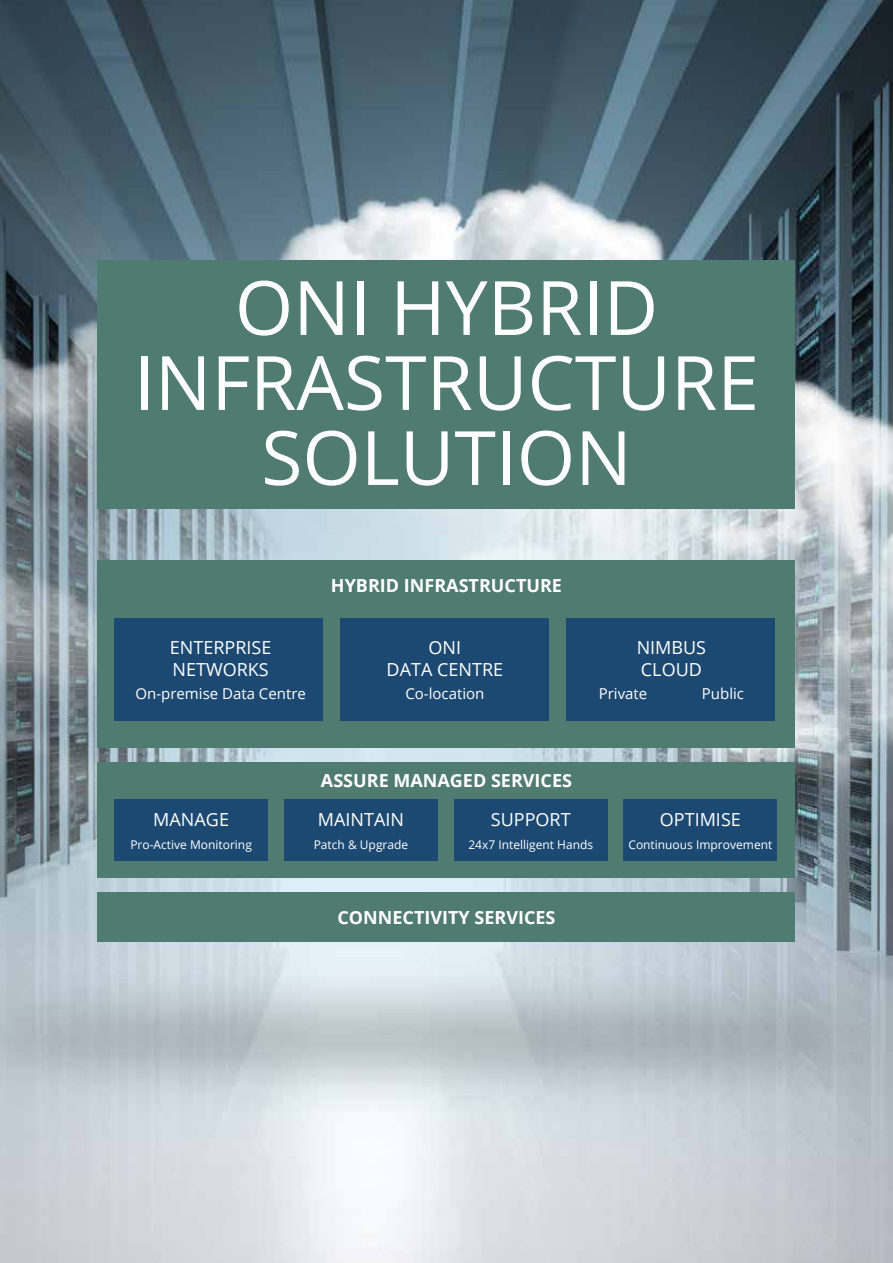
<style>
.page{position:relative;width:893px;height:1263px;background:#fff}
.page>*{position:absolute;margin:0;border:0;box-sizing:border-box;transform-origin:0 0}
.t1{font:75px/75px "Open Sans";color:#fff;text-align:center}
.t2{font:18px/22.5px "Open Sans";color:#fff}
.t3{font:700 18px "Open Sans";color:#fff}
.t4{font:15px "Open Sans";color:#fff}
.t5{font:12px "Open Sans";color:#fff}
</style>
<div class="page">
<img style="left:0;top:0;width:893px;height:1263px">
<div style="left:98px;top:560px;width:697px;height:188px;background:#507b70"></div>
<div style="left:98px;top:762px;width:697px;height:116px;background:#507b70"></div>
<div style="left:98px;top:892px;width:697px;height:50px;background:#507b70"></div>
<div style="left:115px;top:619px;width:208px;height:102px;background:#1c4972"></div>
<div style="left:341px;top:619px;width:208px;height:102px;background:#1c4972"></div>
<div style="left:566px;top:619px;width:208px;height:102px;background:#1c4972"></div>
<div style="left:115px;top:799px;width:153px;height:62px;background:#1c4972"></div>
<div style="left:284px;top:799px;width:153px;height:62px;background:#1c4972"></div>
<div style="left:454px;top:799px;width:153px;height:62px;background:#1c4972"></div>
<div style="left:624px;top:799px;width:153px;height:62px;background:#1c4972"></div>
<div style="left:98px;top:260px;width:697px;height:249px;background:#507b70"></div>
<h1 class="t1" style="left:134px;top:268px;width:627px">ONI HYBRID<br>INFRASTRUCTURE<br>SOLUTION</h1>
<h2 class="t2" style="left:170px;top:635px;width:103px">ENTERPRISE<br>NETWORKS</h2>
<p class="t4" style="left:135px;top:683px;width:172px">On-premise Data Centre</p>
<h2 class="t3" style="left:331px;top:573px;width:232px">HYBRID INFRASTRUCTURE</h2>
<h2 class="t2" style="left:387px;top:635px;width:118px;text-align:center">ONI<br>DATA CENTRE</h2>
<p class="t4" style="left:405px;top:683px;width:81px">Co-location</p>
<h2 class="t2" style="left:637px;top:635px;width:71px">NIMBUS<br>CLOUD</h2>
<p class="t4" style="left:599px;top:683px;width:50px">Private</p>
<p class="t4" style="left:702px;top:683px;width:44px">Public</p>
<h2 class="t2" style="left:153px;top:808px;width:77px">MANAGE</h2>
<p class="t5" style="left:130px;top:836px;width:123px">Pro-Active Monitoring</p>
<h2 class="t3" style="left:321px;top:768px;width:253px">ASSURE MANAGED SERVICES</h2>
<h2 class="t2" style="left:318px;top:808px;width:88px">MAINTAIN</h2>
<p class="t5" style="left:314px;top:836px;width:96px">Patch &amp; Upgrade</p>
<h2 class="t2" style="left:491px;top:808px;width:81px">SUPPORT</h2>
<p class="t5" style="left:468px;top:836px;width:126px">24x7 Intelligent Hands</p>
<h2 class="t3" style="left:337px;top:905px;width:219px">CONNECTIVITY SERVICES</h2>
<h2 class="t2" style="left:660px;top:808px;width:82px">OPTIMISE</h2>
<p class="t5" style="left:628px;top:836px;width:145px">Continuous Improvement</p>
</div>
